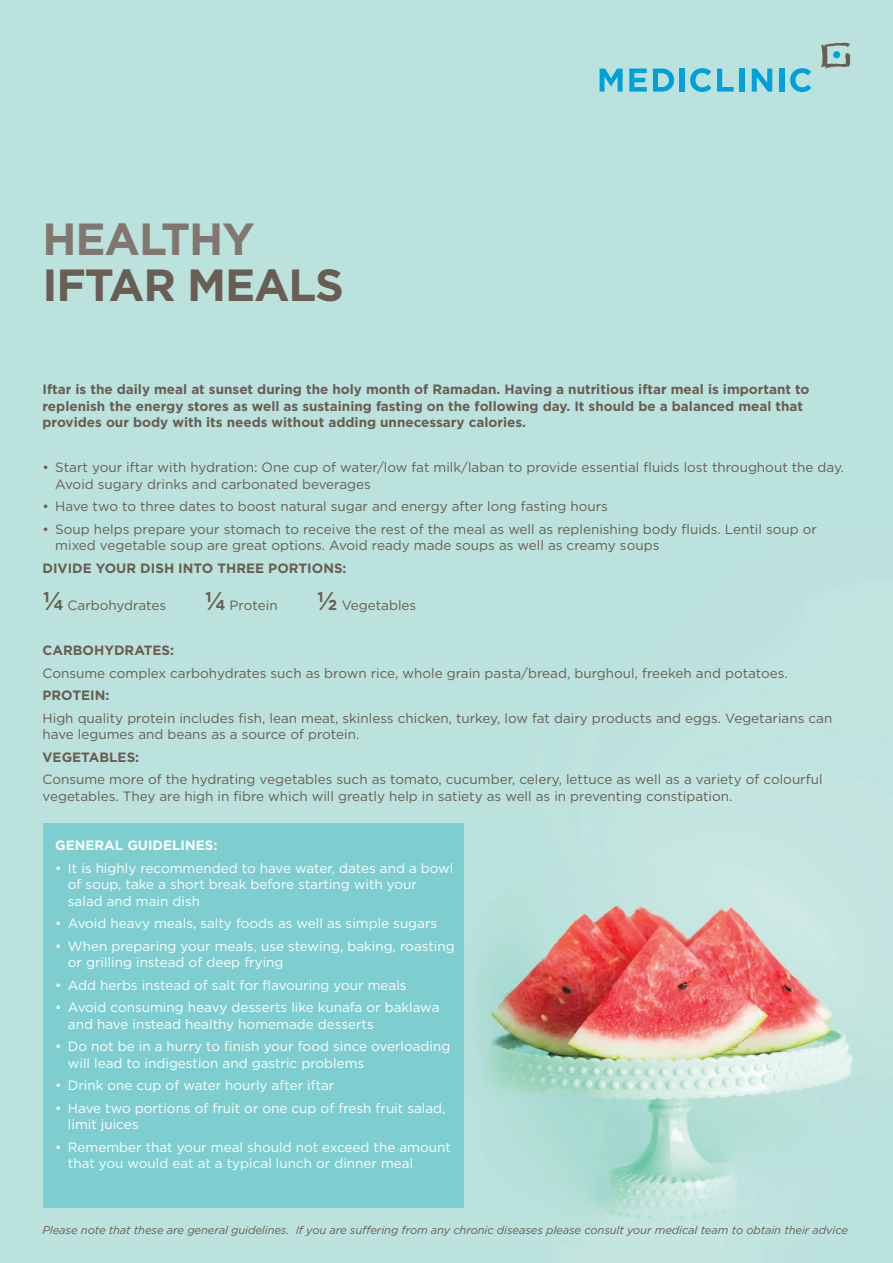
<style>
.page{position:relative;width:893px;height:1263px;background:#fff}
.page>*{position:absolute;margin:0;border:0;box-sizing:border-box;transform-origin:0 0}
.Titles{font:700 45px "Gotham";letter-spacing:-.025em;color:#695d54}
.Titles-2{font:700 45px "Gotham";letter-spacing:-.025em;color:#82776e}
.Body{font:13.5px/16.5px "Gotham";color:#695d54}
.t1{font:13.5px/16.5px "Gotham";color:#fff}
.Body-2{font:700 13.5px/16.5px "Gotham";color:#695d54}
.Body-3{font:700 13.5px "Gotham";color:#fff}
.Body-4{font:italic 11.25px "Gotham";letter-spacing:-.01em;color:#695d54}
.s1{font-weight:700;font-size:25.5px}
</style>
<div class="page">
<img style="left:0;top:0;width:893px;height:1263px">
<div style="left:43px;top:824px;width:420px;height:384px;background:#7eced0"></div>
<svg style="left:600px;top:69px;width:23px;height:23px"></svg>
<svg style="left:629px;top:69px;width:18px;height:23px"></svg>
<svg style="left:653px;top:69px;width:21px;height:23px"></svg>
<div style="left:680px;top:69px;width:5px;height:23px;background:#00a0da"></div>
<svg style="left:690px;top:68px;width:21px;height:24px"></svg>
<svg style="left:717px;top:69px;width:17px;height:23px"></svg>
<div style="left:739px;top:69px;width:5px;height:23px;background:#00a0da"></div>
<svg style="left:752px;top:69px;width:20px;height:23px"></svg>
<div style="left:780px;top:69px;width:5px;height:23px;background:#00a0da"></div>
<svg style="left:790px;top:68px;width:21px;height:24px"></svg>
<svg style="left:821px;top:42px;width:29px;height:27px"></svg>
<div style="left:833px;top:51px;width:7px;height:7px;background:#00a0da;border-radius:50%"></div>
<p class="Titles-2" style="left:43px;top:209px;width:214px">HEALTHY</p>
<p class="Titles" style="left:43px;top:255px;width:303px">IFTAR MEALS</p>
<p class="Body-2" style="left:43px;top:381px;width:769px">Iftar is the daily meal at sunset during the holy month of Ramadan. Having a nutritious iftar meal is important to replenish the energy stores as well as sustaining fasting on the following day. It should be a balanced meal that provides our body with its needs without adding unnecessary calories.</p>
<p class="Body" style="left:55px;top:459px;width:790px;text-indent:-13px">• Start your iftar with hydration: One cup of water/low fat milk/laban to provide essential fluids lost throughout the day.<br>Avoid sugary drinks and carbonated beverages</p>
<p class="Body" style="left:43px;top:498px;width:567px">• Have two to three dates to boost natural sugar and energy after long fasting hours</p>
<p class="Body" style="left:55px;top:520px;width:763px;text-indent:-13px">• Soup helps prepare your stomach to receive the rest of the meal as well as replenishing body fluids. Lentil soup or mixed vegetable soup are great options. Avoid ready made soups as well as creamy soups</p>
<p class="Body-2" style="left:43px;top:560px;width:306px">DIVIDE YOUR DISH INTO THREE PORTIONS:</p>
<p class="Body" style="left:43px;top:597px;width:125px"><span class="s1">¼</span> Carbohydrates</p>
<p class="Body" style="left:205px;top:597px;width:75px"><span class="s1">¼</span> Protein</p>
<p class="Body" style="left:317px;top:597px;width:101px"><span class="s1">½</span> Vegetables</p>
<p class="Body-2" style="left:43px;top:642px;width:133px">CARBOHYDRATES:</p>
<p class="Body" style="left:43px;top:664px;width:747px">Consume complex carbohydrates such as brown rice, whole grain pasta/bread, burghoul, freekeh and potatoes.</p>
<p class="Body-2" style="left:43px;top:687px;width:68px">PROTEIN:</p>
<p class="Body" style="left:43px;top:709px;width:791px">High quality protein includes fish, lean meat, skinless chicken, turkey, low fat dairy products and eggs. Vegetarians can have legumes and beans as a source of protein.</p>
<p class="Body-2" style="left:43px;top:749px;width:98px">VEGETABLES:</p>
<p class="Body" style="left:43px;top:771px;width:782px">Consume more of the hydrating vegetables such as tomato, cucumber, celery, lettuce as well as a variety of colourful vegetables. They are high in fibre which will greatly help in satiety as well as in preventing constipation.</p>
<p class="Body-3" style="left:55px;top:837px;width:164px">GENERAL GUIDELINES:</p>
<p class="t1" style="left:68px;top:859px;width:387px;text-indent:-13px">• It is highly recommended to have water, dates and a bowl of soup, take a short break before starting with your salad and main dish</p>
<p class="t1" style="left:55px;top:915px;width:384px">• Avoid heavy meals, salty foods as well as simple sugars</p>
<p class="t1" style="left:68px;top:937px;width:388px;text-indent:-13px">• When preparing your meals, use stewing, baking, roasting or grilling instead of deep frying</p>
<p class="t1" style="left:55px;top:976px;width:353px">• Add herbs instead of salt for flavouring your meals</p>
<p class="t1" style="left:68px;top:999px;width:373px;text-indent:-13px">• Avoid consuming heavy desserts like kunafa or baklawa and have instead healthy homemade desserts</p>
<p class="t1" style="left:68px;top:1038px;width:384px;text-indent:-13px">• Do not be in a hurry to finish your food since overloading will lead to indigestion and gastric problems</p>
<p class="t1" style="left:55px;top:1077px;width:281px">• Drink one cup of water hourly after iftar</p>
<p class="t1" style="left:68px;top:1099px;width:379px;text-indent:-13px">• Have two portions of fruit or one cup of fresh fruit salad, limit juices</p>
<p class="t1" style="left:68px;top:1138px;width:384px;text-indent:-13px">• Remember that your meal should not exceed the amount that you would eat at a typical lunch or dinner meal</p>
<p class="Body-4" style="left:43px;top:1223px;width:807px">Please note that these are general guidelines. If you are suffering from any chronic diseases please consult your medical team to obtain their advice</p>
</div>
